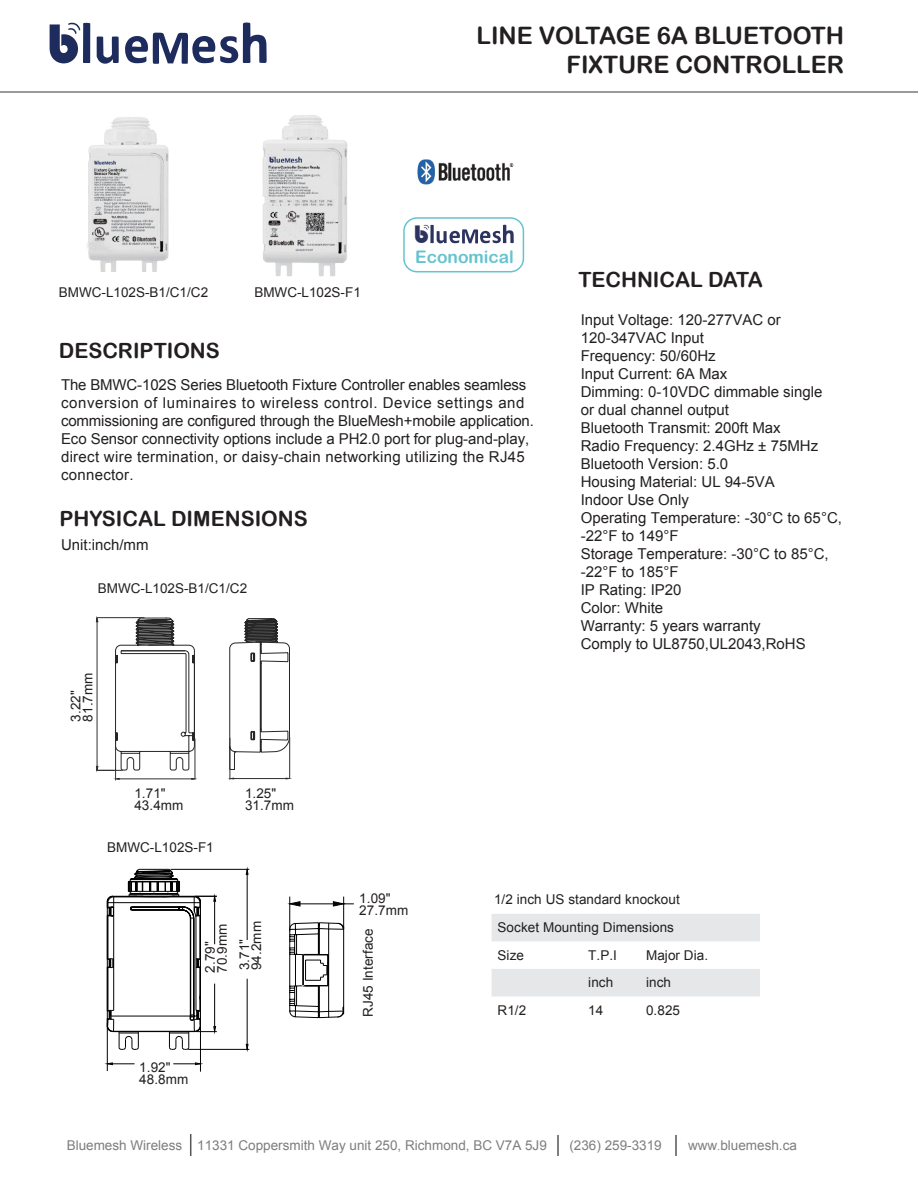
<style>
.page{position:relative;width:918px;height:1188px;background:#fff}
.page>*{position:absolute;margin:0;border:0;box-sizing:border-box;transform-origin:0 0}
.t1{font:57.6px "Bauhaus 93";color:#1e2c5d}
.t2{font:26.1px "Bauhaus 93";color:#2c335e}
.t3{font:24px/28.8px "Arial Rounded MT Bold";color:#231f20;text-align:right}
.t4{font:21px "Arial Rounded MT Bold";color:#231f20}
.t5{font:17.4px "Arial Rounded MT Bold";color:#65c3cf}
.t6{font:15px/18px "Arial";color:#231f20}
.t7{font:13.5px/12px "Arial";letter-spacing:.005em;color:#231f20}
.t8{font:13.5px "Arial";color:#7e7c80}
.s1{font-family:"Adobe Song Std";font-weight:300}
</style>
<div class="page">
<img style="left:417px;top:159px;width:96px;height:26px">
<svg style="left:68px;top:22px;width:22px;height:40px"></svg>
<svg style="left:97px;top:37px;width:22px;height:25px"></svg>
<svg style="left:125px;top:22px;width:142px;height:42px"></svg>
<hr style="left:0;top:91px;width:918px;height:2px;background:#797a7e">
<svg style="left:190px;top:1134px;width:1px;height:22px"></svg>
<hr style="left:557px;top:1135px;width:2px;height:21px;background:#545456">
<hr style="left:675px;top:1135px;width:2px;height:21px;background:#545456">
<hr style="left:115px;top:739px;width:1px;height:41px;background:#322e2e">
<hr style="left:119px;top:779px;width:73px;height:1px;background:#322e2e">
<hr style="left:195px;top:739px;width:1px;height:40px;background:#322e2e">
<svg style="left:96px;top:617px;width:99px;height:155px"></svg>
<hr style="left:230px;top:738px;width:1px;height:41px;background:#322e2e">
<hr style="left:234px;top:778px;width:53px;height:1px;background:#322e2e">
<hr style="left:289px;top:737px;width:1px;height:41px;background:#322e2e">
<svg style="left:229px;top:618px;width:61px;height:152px"></svg>
<svg style="left:290px;top:923px;width:54px;height:95px"></svg>
<hr style="left:289px;top:897px;width:1px;height:34px;background:#030303">
<hr style="left:343px;top:897px;width:1px;height:32px;background:#030303">
<hr style="left:300px;top:904px;width:33px;height:1px;background:#030303">
<svg style="left:290px;top:902px;width:10px;height:4px"></svg>
<svg style="left:333px;top:902px;width:21px;height:4px"></svg>
<svg style="left:107px;top:869px;width:142px;height:180px"></svg>
<hr style="left:107px;top:1023px;width:1px;height:48px;background:#030303">
<hr style="left:200px;top:1023px;width:1px;height:49px;background:#030303">
<svg style="left:107px;top:1063px;width:28px;height:2px"></svg>
<svg style="left:173px;top:1063px;width:27px;height:2px"></svg>
<svg style="left:492px;top:914px;width:268px;height:82px"></svg>
<img style="left:71px;top:62px;width:108px;height:210px">
<img style="left:254px;top:91px;width:105px;height:185px">
<div style="left:403px;top:217px;width:121px;height:55px;border:2px solid #65c3cf;border-radius:13px"></div>
<svg style="left:424px;top:225px;width:90px;height:18px"></svg>
<h1 class="t1" style="left:47px;top:11px;width:34px">b</h1>
<h3 class="t3" style="left:477px;top:21px;width:369px">LINE VOLTAGE 6A BLUETOOTH<br>FIXTURE CONTROLLER</h3>
<p class="t7" style="left:59px;top:286px;width:151px">BMWC-L102S-B1/C1/C2</p>
<h3 class="t4" style="left:59px;top:338px;width:163px">DESCRIPTIONS</h3>
<p class="t7" style="left:254px;top:287px;width:108px">BMWC-L102S-F1</p>
<h2 class="t2" style="left:414px;top:220px;width:16px">b</h2>
<p class="t5" style="left:415px;top:246px;width:100px">Economical</p>
<p class="t6" style="left:61px;top:376px;width:474px">The BMWC-102S Series Bluetooth Fixture Controller enables seamless conversion of luminaires to wireless control. Device settings and commissioning are configured through the BlueMesh+mobile application.<br>Eco Sensor connectivity options include a PH2.0 port for plug-and-play, direct wire termination, or daisy-chain networking utilizing the RJ45 connector.</p>
<h3 class="t4" style="left:59px;top:506px;width:250px">PHYSICAL DIMENSIONS</h3>
<p class="t6" style="left:61px;top:535px;width:89px">Unit:inch/mm</p>
<p class="t7" style="left:98px;top:582px;width:151px">BMWC-L102S-B1/C1/C2</p>
<p class="t7" style="left:70px;top:722px;width:51px;rotate:-90deg">3.22"<br>81.7mm</p>
<p class="t7" style="left:134px;top:788px;width:51px">1.71"<br>43.4mm</p>
<p class="t7" style="left:107px;top:841px;width:108px">BMWC-L102S-F1</p>
<p class="t7" style="left:245px;top:787px;width:51px">1.25"<br>31.7mm</p>
<h3 class="t4" style="left:578px;top:267px;width:186px">TECHNICAL DATA</h3>
<p class="t6" style="left:581px;top:310px;width:263px">Input Voltage: 120-277VAC or<br>120-347VAC Input<br>Frequency: 50/60Hz<br>Input Current: 6A Max<br>Dimming: 0-10VDC dimmable single<br>or dual channel output<br>Bluetooth Transmit: 200ft Max<br>Radio Frequency: 2.4GHz ± 75MHz<br>Bluetooth Version: 5.0<br>Housing Material: UL 94-5VA<br>Indoor Use Only<br>Operating Temperature: -30°C to 65°C, -22°F to 149°F<br>Storage Temperature: -30°C to 85°C, -22°F to 185°F<br>IP Rating: IP20<br>Color: White<br>Warranty: 5 years warranty<br>Comply to UL8750,UL2043,RoHS</p>
<p class="t7" style="left:359px;top:892px;width:51px">1.09"<br>27.7mm</p>
<p class="t7" style="left:204px;top:973px;width:51px;rotate:-90deg">2.79"<br>70.9mm</p>
<p class="t7" style="left:239px;top:970px;width:51px;rotate:-90deg">3.71"<br>94.2mm</p>
<p class="t7" style="left:362px;top:1017px;width:90px;rotate:-90deg">RJ45 Interface</p>
<p class="t7" style="left:139px;top:1061px;width:51px">1.92"<br>48.8mm</p>
<p class="t7" style="left:494px;top:893px;width:187px">1/2 inch US standard knockout</p>
<p class="t7" style="left:498px;top:914px;width:178px;line-height:27.6px">Socket Mounting Dimensions<br>Size</p>
<p class="t7" style="left:588px;top:949px;width:30px">T.P.I</p>
<p class="t7" style="left:646px;top:949px;width:64px">Major Dia.</p>
<p class="t7" style="left:588px;top:977px;width:26px">inch</p>
<p class="t7" style="left:646px;top:977px;width:26px">inch</p>
<p class="t7" style="left:498px;top:1004px;width:30px">R1/2</p>
<p class="t7" style="left:588px;top:1004px;width:17px">14</p>
<p class="t7" style="left:646px;top:1004px;width:36px">0.825</p>
<p class="t8" style="left:67px;top:1137px;width:482px">Bluemesh Wireless 11331 Coppersmith Way unit 250, Richmond, BC V7A 5J9</p>
<p class="t8" style="left:569px;top:1137px;width:94px">(236) 259-3319</p>
<p class="t8" style="left:688px;top:1137px;width:110px">www<span class="s1">.</span>bluemesh.ca</p>
</div>
